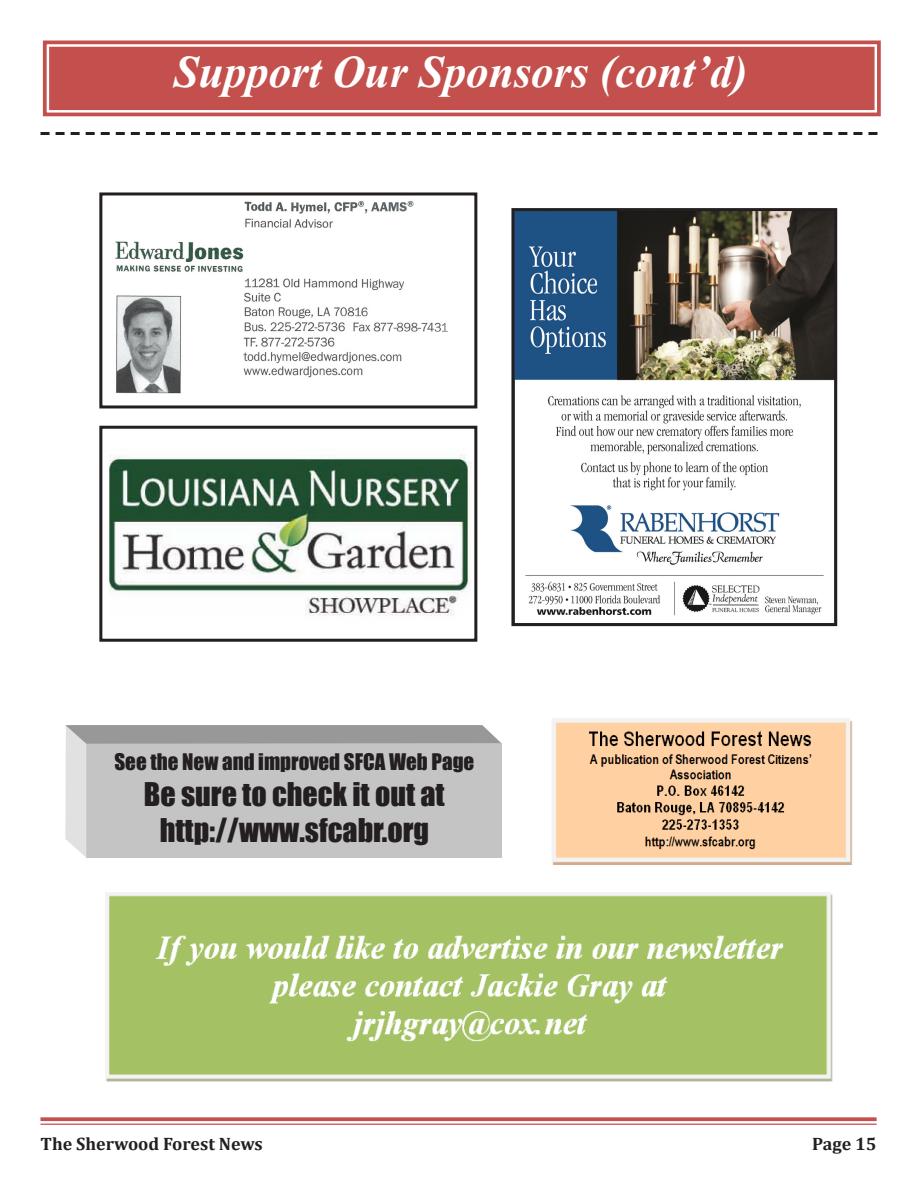
<style>
.page{position:relative;width:918px;height:1188px;background:#fff}
.page>*{position:absolute;margin:0;border:0;box-sizing:border-box;transform-origin:0 0}
.t1{font:italic 700 45px "Times New Roman";color:#fff}
.t2{font:30px "Impact";color:#231f20}
.t3{font:21px "Impact";color:#231f20}
.t4{font:700 18px "Cambria";color:#231f20}
</style>
<div class="page">
<svg style="left:40px;top:1117px;width:837px;height:4px;background:#c85f5c"></svg>
<hr style="left:40px;top:1124px;width:837px;height:1px;background:#c3504d">
<img style="left:105px;top:893px;width:728px;height:189px">
<svg style="left:511px;top:208px;width:327px;height:419px"></svg>
<svg style="left:40px;top:132px;width:838px;height:3px"></svg>
<svg style="left:65px;top:725px;width:436px;height:133px;background:#bfbfbf"></svg>
<img style="left:552px;top:719px;width:301px;height:146px">
<svg style="left:42px;top:40px;width:839px;height:77px"></svg>
<div style="left:49px;top:46px;width:826px;height:65px;background:#c3504d"></div>
<svg style="left:99px;top:192px;width:379px;height:217px"></svg>
<svg style="left:99px;top:425px;width:379px;height:217px"></svg>
<p class="t1" style="left:174px;top:41px;width:575px">Support Our Sponsors (cont’d)</p>
<p class="t3" style="left:114px;top:746px;width:361px">See the New and improved SFCA Web Page</p>
<p class="t2" style="left:144px;top:771px;width:302px">Be sure to check it out at</p>
<p class="t2" style="left:160px;top:807px;width:271px">http://www.sfcabr.org</p>
<p class="t4" style="left:40px;top:1131px;width:224px">The Sherwood Forest News</p>
<p class="t4" style="left:812px;top:1131px;width:66px">Page 15</p>
</div>
